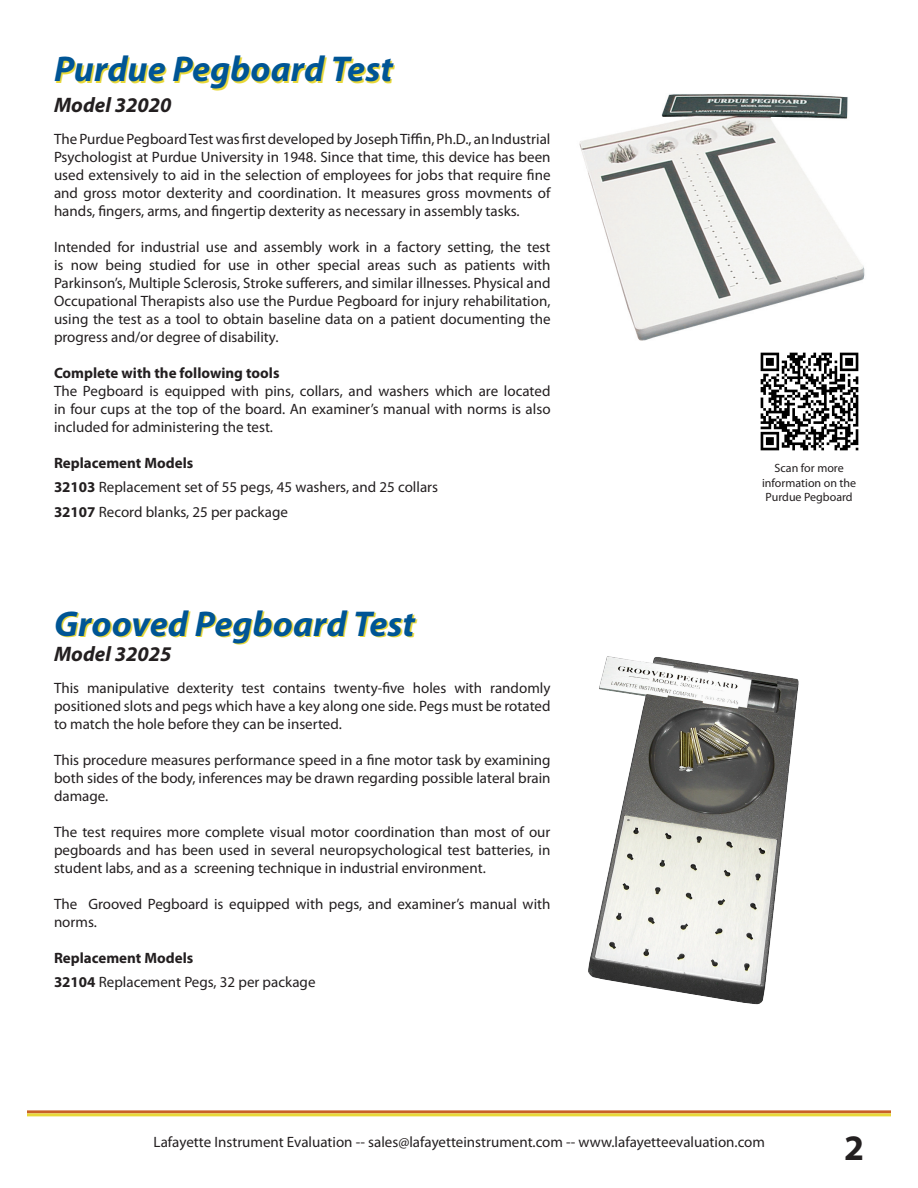
<style>
.page{position:relative;width:918px;height:1188px;background:#fff}
.page>*{position:absolute;margin:0;border:0;box-sizing:border-box;transform-origin:0 0}
.t1{font:italic 700 36px "Myriad Pro";color:#005595}
.t2{font:700 36px "Myriad Pro";color:#231f20}
.t3{font:italic 700 21px "Myriad Pro";color:#231f20}
.t4{font:15px/18px "Myriad Pro";color:#231f20;text-align:justify}
.t5{font:700 15px "Myriad Pro";color:#231f20}
.t6{font:12px/14.4px "Myriad Pro";color:#231f20;text-align:center}
.s1{font-weight:700}
</style>
<div class="page">
<hr style="left:27px;top:1110px;width:864px;height:3px;background:#c96127">
<hr style="left:27px;top:1113px;width:864px;height:3px;background:#e8d838">
<img style="left:579px;top:94px;width:286px;height:247px">
<img style="left:588px;top:656px;width:211px;height:349px">
<img style="left:760px;top:352px;width:99px;height:99px">
<p class="t1" style="left:54px;top:45px;width:340px">Purdue Pegboard Test</p>
<p class="t3" style="left:54px;top:91px;width:119px">Model 32020</p>
<p class="t4" style="left:54px;top:129px;width:498px">The Purdue Pegboard Test was first developed by Joseph Tiffin, Ph.D., an Industrial Psychologist at Purdue University in 1948. Since that time, this device has been used extensively to aid in the selection of employees for jobs that require fine and gross motor dexterity and coordination. It measures gross movments of hands, fingers, arms, and fingertip dexterity as necessary in assembly tasks.</p>
<p class="t4" style="left:54px;top:237px;width:498px">Intended for industrial use and assembly work in a factory setting, the test is now being studied for use in other special areas such as patients with Parkinson’s, Multiple Sclerosis, Stroke sufferers, and similar illnesses. Physical and Occupational Therapists also use the Purdue Pegboard for injury rehabilitation, using the test as a tool to obtain baseline data on a patient documenting the progress and/or degree of disability.</p>
<p class="t5" style="left:54px;top:363px;width:227px">Complete with the following tools</p>
<p class="t4" style="left:54px;top:381px;width:498px">The Pegboard is equipped with pins, collars, and washers which are located in four cups at the top of the board. An examiner’s manual with norms is also included for administering the test.</p>
<p class="t5" style="left:54px;top:453px;width:141px">Replacement Models</p>
<p class="t4" style="left:54px;top:478px;width:386px"><span class="s1">32103</span> Replacement set of 55 pegs, 45 washers, and 25 collars</p>
<p class="t4" style="left:54px;top:503px;width:236px"><span class="s1">32107</span> Record blanks, 25 per package</p>
<p class="t1" style="left:54px;top:600px;width:363px">Grooved Pegboard Test</p>
<p class="t3" style="left:54px;top:640px;width:119px">Model 32025</p>
<p class="t4" style="left:54px;top:678px;width:498px">This manipulative dexterity test contains twenty-five holes with randomly positioned slots and pegs which have a key along one side. Pegs must be rotated to match the hole before they can be inserted.</p>
<p class="t4" style="left:54px;top:750px;width:498px">This procedure measures performance speed in a fine motor task by examining both sides of the body, inferences may be drawn regarding possible lateral brain damage.</p>
<p class="t4" style="left:54px;top:822px;width:498px">The test requires more complete visual motor coordination than most of our pegboards and has been used in several neuropsychological test batteries, in student labs, and as a screening technique in industrial environment.</p>
<p class="t4" style="left:54px;top:894px;width:498px">The Grooved Pegboard is equipped with pegs, and examiner’s manual with norms.</p>
<p class="t5" style="left:54px;top:948px;width:141px">Replacement Models</p>
<p class="t4" style="left:54px;top:973px;width:263px"><span class="s1">32104</span> Replacement Pegs, 32 per package</p>
<p class="t6" style="left:762px;top:461px;width:96px">Scan for more information on the<br>Purdue Pegboard</p>
<p class="t4" style="left:154px;top:1133px;width:613px">Lafayette Instrument Evaluation -- sales@lafayetteinstrument.com -- www.lafayetteevaluation.com</p>
<p class="t2" style="left:844px;top:1125px;width:21px">2</p>
</div>
